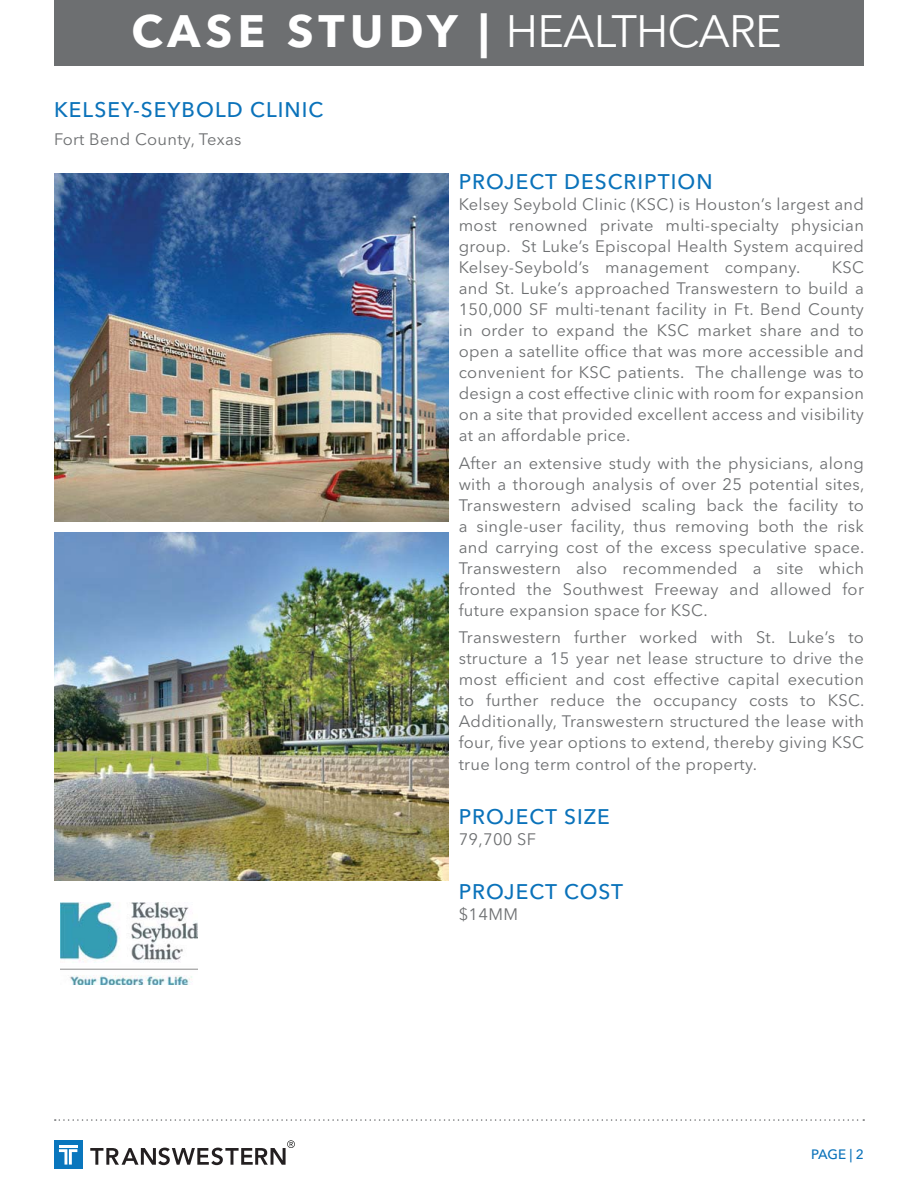
<style>
.page{position:relative;width:918px;height:1188px;background:#fff}
.page>*{position:absolute;margin:0;border:0;box-sizing:border-box;transform-origin:0 0}
.t1{font:700 45px "Avenir Next LT Pro";letter-spacing:.12em;color:#fff}
.t2{font:500 21px "Avenir Next LT Pro";letter-spacing:.05em;color:#0a72ba}
.t3{font:16.5px/21px "Avenir Next LT Pro";letter-spacing:.02em;color:#6d6f71;text-align:justify}
.t4{font:500 13.5px "Avenir Next LT Pro";color:#0a72ba}
.s1{font-weight:400}
</style>
<div class="page">
<img style="left:54px;top:173px;width:394px;height:349px">
<img style="left:54px;top:532px;width:394px;height:349px">
<img style="left:61px;top:903px;width:136px;height:81px">
<div style="left:54px;top:0;width:810px;height:66px;background:#6d6f71"></div>
<svg style="left:55px;top:1119px;width:809px;height:2px"></svg>
<div style="left:54px;top:1140px;width:28px;height:29px;background:#0976bd"></div>
<svg style="left:59px;top:1149px;width:18px;height:16px"></svg>
<hr style="left:59px;top:1145px;width:18px;height:3px;background:#fff">
<svg style="left:90px;top:1140px;width:205px;height:25px"></svg>
<h1 class="t1" style="left:131px;top:5px;width:652px">CASE STUDY | <span class="s1">HEALTHCARE</span></h1>
<p class="t2" style="left:54px;top:98px;width:271px">KELSEY-SEYBOLD CLINIC</p>
<p class="t3" style="left:54px;top:130px;width:189px">Fort Bend County, Texas</p>
<p class="t2" style="left:459px;top:169px;width:255px">PROJECT DESCRIPTION</p>
<p class="t3" style="left:459px;top:195px;width:407px">Kelsey Seybold Clinic (KSC) is Houston’s largest and most renowned private multi-specialty physician group. St Luke’s Episcopal Health System acquired Kelsey-Seybold’s management company.</p>
<p class="t3" style="left:459px;top:258px;width:407px;text-indent:373px">KSC and St. Luke’s approached Transwestern to build a 150,000 SF multi-tenant facility in Ft. Bend County in order to expand the KSC market share and to open a satellite office that was more accessible and convenient for KSC patients. The challenge was to design a cost effective clinic with room for expansion on a site that provided excellent access and visibility at an affordable price.</p>
<p class="t3" style="left:459px;top:454px;width:407px">After an extensive study with the physicians, along with a thorough analysis of over 25 potential sites, Transwestern advised scaling back the facility to a single-user facility, thus removing both the risk and carrying cost of the excess speculative space.<br>Transwestern also recommended a site which fronted the Southwest Freeway and allowed for future expansion space for KSC.</p>
<p class="t3" style="left:459px;top:629px;width:407px">Transwestern further worked with St. Luke’s to structure a 15 year net lease structure to drive the most efficient and cost effective capital execution to further reduce the occupancy costs to KSC.<br>Additionally, Transwestern structured the lease with four, five year options to extend, thereby giving KSC true long term control of the property.</p>
<p class="t2" style="left:459px;top:805px;width:153px">PROJECT SIZE</p>
<p class="t3" style="left:459px;top:831px;width:79px">79,700 SF</p>
<p class="t2" style="left:459px;top:880px;width:166px">PROJECT COST</p>
<p class="t3" style="left:459px;top:906px;width:61px">$14MM</p>
<p class="t4" style="left:811px;top:1147px;width:54px">PAGE | 2</p>
</div>
